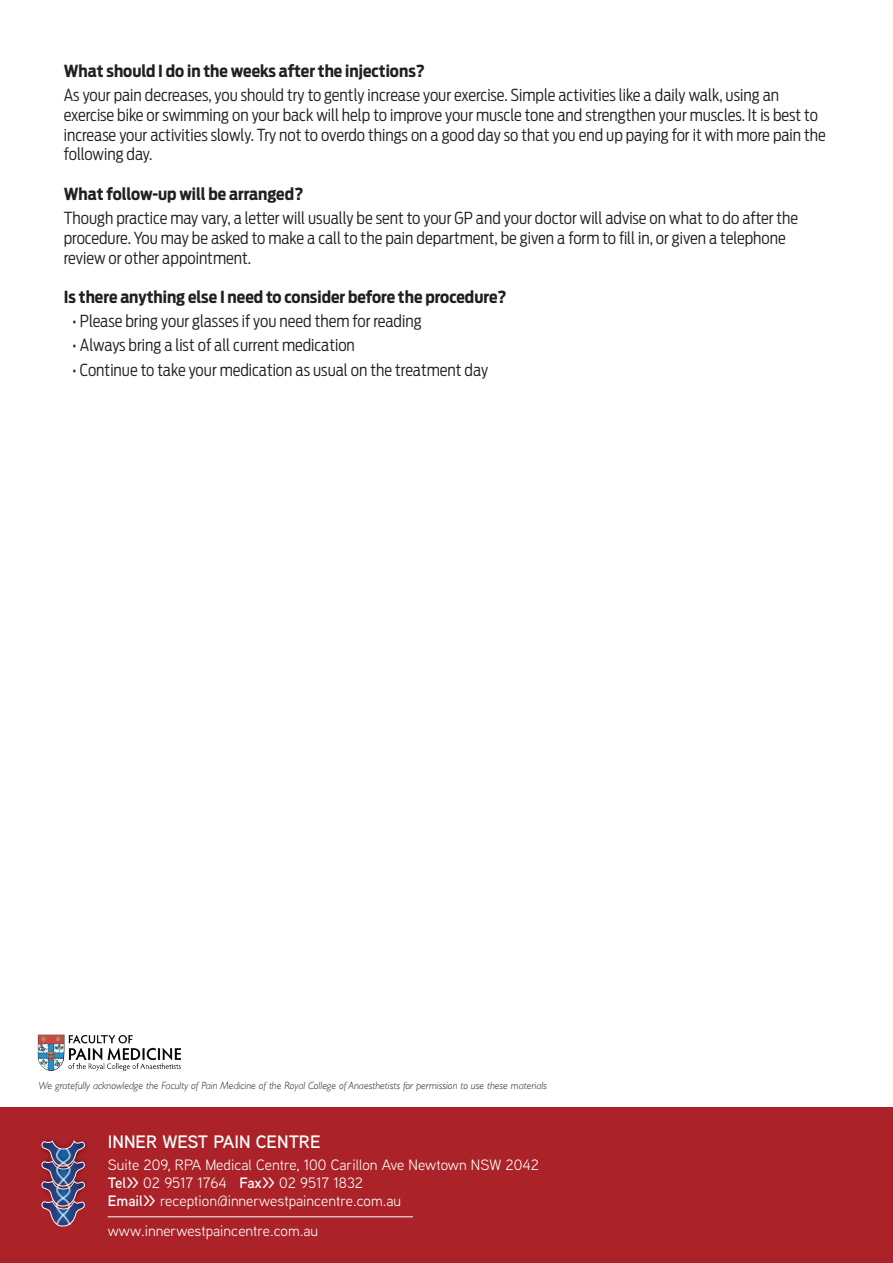
<style>
.page{position:relative;width:893px;height:1263px;background:#fff}
.page>*{position:absolute;margin:0;border:0;box-sizing:border-box;transform-origin:0 0}
.t1{font:600 18px "Aaux Next";color:#fff}
.t2{font:300 16.5px/19.8px "Antenna Cond";color:#231f20}
.t3{font:700 16.5px "Antenna Cond";color:#231f20}
.t4{font:15px/18px "Aaux Next";color:#fff}
.t5{font:italic 300 10.5px "Gill Sans";color:#231f20}
.s1{font-weight:600}
</style>
<div class="page">
<div style="left:0;top:1107px;width:893px;height:156px;background:#ac2229"></div>
<hr style="left:108px;top:1216px;width:305px;height:1px;background:#fff">
<img style="left:85px;top:1143px;width:2px;height:24px">
<svg style="left:40px;top:1140px;width:45px;height:87px"></svg>
<img style="left:37px;top:1034px;width:144px;height:37px">
<p class="t3" style="left:64px;top:61px;width:363px">What should I do in the weeks after the injections?</p>
<p class="t2" style="left:64px;top:85px;width:764px">As your pain decreases, you should try to gently increase your exercise. Simple activities like a daily walk, using an exercise bike or swimming on your back will help to improve your muscle tone and strengthen your muscles. It is best to increase your activities slowly. Try not to overdo things on a good day so that you end up paying for it with more pain the following day.</p>
<p class="t3" style="left:64px;top:184px;width:241px">What follow-up will be arranged?</p>
<p class="t2" style="left:64px;top:208px;width:736px">Though practice may vary, a letter will usually be sent to your GP and your doctor will advise on what to do after the procedure. You may be asked to make a call to the pain department, be given a form to fill in, or given a telephone review or other appointment.</p>
<p class="t3" style="left:64px;top:287px;width:444px">Is there anything else I need to consider before the procedure?</p>
<p class="t2" style="left:72px;top:312px;width:351px">• Please bring your glasses if you need them for reading</p>
<p class="t2" style="left:72px;top:336px;width:284px">• Always bring a list of all current medication</p>
<p class="t2" style="left:72px;top:360px;width:417px">• Continue to take your medication as usual on the treatment day</p>
<p class="t5" style="left:39px;top:1080px;width:510px">We gratefully acknowledge the Faculty of Pain Medicine of the Royal College of Anaesthetists for permission to use these materials</p>
<p class="t1" style="left:108px;top:1129px;width:214px">INNER WEST PAIN CENTRE</p>
<p class="t4" style="left:108px;top:1155px;width:433px">Suite 209, RPA Medical Centre, 100 Carillon Ave Newtown NSW 2042<br><span class="s1">Tel&gt;&gt;</span> 02 9517 1764 <span class="s1">Fax&gt;&gt;</span> 02 9517 1832<br><span class="s1">Email&gt;&gt;</span> reception@innerwestpaincentre.com.au</p>
<p class="t4" style="left:108px;top:1221px;width:212px">www.innerwestpaincentre.com.au</p>
</div>
